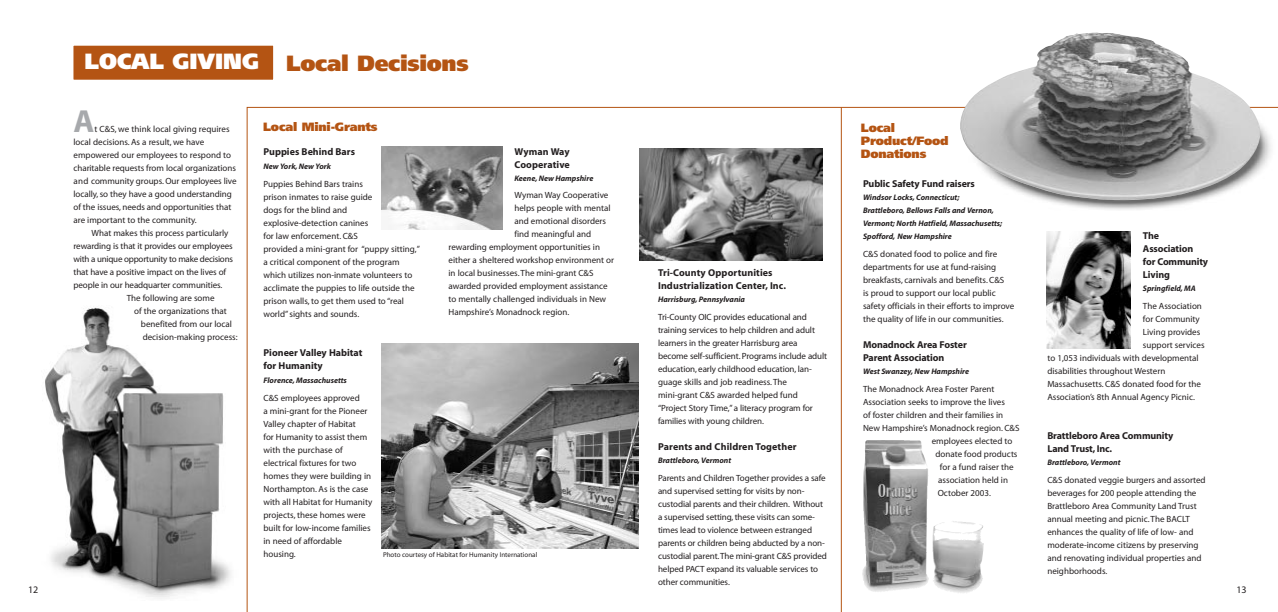
<style>
.page{position:relative;width:1278px;height:612px;background:#fff}
.page>*{position:absolute;margin:0;border:0;box-sizing:border-box;transform-origin:0 0}
.t1{font:700 32px "Myriad";color:#a7a9ac}
.t2{font:900 22px "Frutiger";letter-spacing:-.015em;color:#b45413}
.t3{font:900 12px/13px "Frutiger";letter-spacing:-.015em;color:#b45413}
.t4{font:700 10px/13px "Myriad";letter-spacing:-.01em;color:#231f20}
.t5{font:700 10px/13px "Myriad";letter-spacing:.01em;color:#231f20}
.t6{font:10px "Myriad";color:#231f20}
.t7{font:9px/13px "Myriad";color:#231f20}
.t8{font:9px "Myriad";letter-spacing:-.025em;color:#231f20}
.t9{font:italic 700 8px/13px "Myriad";color:#231f20}
.t10{font:7px "Myriad";color:#231f20}
.s1{color:#fff}
</style>
<div class="page">
<svg style="left:247px;top:107px;width:392px;height:505px"></svg>
<div style="left:73px;top:45px;width:201px;height:35px;background:#b45413"></div>
<div style="left:72px;top:45px;width:202px;height:36px;border:1px solid #fff"></div>
<img style="left:382px;top:344px;width:257px;height:204px">
<img style="left:381px;top:147px;width:121px;height:82px">
<img style="left:45px;top:307px;width:186px;height:292px">
<img style="left:1045px;top:124px;width:226px;height:86px">
<hr style="left:639px;top:107px;width:639px;height:1px;background:#b45413">
<img style="left:1046px;top:232px;width:85px;height:116px">
<img style="left:639px;top:149px;width:183px;height:112px">
<img style="left:960px;top:32px;width:300px;height:168px">
<img style="left:862px;top:440px;width:113px;height:152px">
<hr style="left:841px;top:107px;width:1px;height:505px;background:#b45413">
<h2 class="t2" style="left:84px;top:54px;width:386px"><span class="s1">LOCAL GIVING</span> Local Decisions</h2>
<h1 class="t1" style="left:73px;top:110px;width:22px">A</h1>
<p class="t7" style="left:94px;top:124px;width:137px">t C&amp;S, we think local giving requires</p>
<h3 class="t3" style="left:263px;top:121px;width:116px">Local Mini-Grants</h3>
<p class="t7" style="left:73px;top:137px;width:165px">local decisions. As a result, we have empowered our employees to respond to charitable requests from local organizations and community groups. Our employees live locally, so they have a good understanding of the issues, needs and opportunities that are important to the community.</p>
<p class="t7" style="left:91px;top:228px;width:139px">What makes this process particularly</p>
<p class="t7" style="left:73px;top:241px;width:161px">rewarding is that it provides our employees</p>
<p class="t8" style="left:73px;top:256px;width:161px">with a unique opportunity to make decisions</p>
<p class="t7" style="left:73px;top:267px;width:154px">that have a positive impact on the lives of</p>
<p class="t7" style="left:73px;top:280px;width:150px">people in our headquarter communities.</p>
<p class="t7" style="left:127px;top:293px;width:89px">The following are some</p>
<p class="t7" style="left:134px;top:306px;width:94px">of the organizations that</p>
<p class="t7" style="left:141px;top:319px;width:93px">benefited from our local</p>
<p class="t7" style="left:143px;top:332px;width:96px">decision-making process:</p>
<h3 class="t3" style="left:861px;top:122px;width:89px">Local<br>Product/Food<br>Donations</h3>
<p class="t4" style="left:263px;top:146px;width:93px">Puppies Behind Bars</p>
<p class="t9" style="left:263px;top:160px;width:69px">New York, New York</p>
<p class="t7" style="left:263px;top:178px;width:158px">Puppies Behind Bars trains<br>prison inmates to raise guide<br>dogs for the blind and explosive-detection canines<br>for law enforcement. C&amp;S<br>provided a mini-grant for “puppy sitting,” a critical component of the program which utilizes non-inmate volunteers to acclimate the puppies to life outside the prison walls, to get them used to “real world” sights and sounds.</p>
<p class="t4" style="left:263px;top:347px;width:101px">Pioneer Valley Habitat for Humanity</p>
<p class="t9" style="left:263px;top:374px;width:85px">Florence, Massachusetts</p>
<p class="t7" style="left:263px;top:392px;width:110px">C&amp;S employees approved<br>a mini-grant for the Pioneer<br>Valley chapter of Habitat<br>for Humanity to assist them with the purchase of electrical fixtures for two homes they were building in<br>Northampton. As is the case with all Habitat for Humanity projects, these homes were built for low-income families in need of affordable housing.</p>
<p class="t5" style="left:514px;top:146px;width:57px">Wyman Way<br>Cooperative</p>
<p class="t9" style="left:514px;top:172px;width:80px">Keene, New Hampshire</p>
<p class="t7" style="left:514px;top:189px;width:95px">Wyman Way Cooperative</p>
<p class="t7" style="left:514px;top:202px;width:97px">helps people with mental</p>
<p class="t7" style="left:514px;top:215px;width:93px">and emotional disorders</p>
<p class="t7" style="left:514px;top:228px;width:78px">find meaningful and</p>
<p class="t7" style="left:448px;top:241px;width:153px">rewarding employment opportunities in</p>
<p class="t7" style="left:448px;top:254px;width:167px">either a sheltered workshop environment or</p>
<p class="t7" style="left:448px;top:267px;width:147px">in local businesses. The mini-grant C&amp;S</p>
<p class="t7" style="left:448px;top:280px;width:161px">awarded provided employment assistance</p>
<p class="t7" style="left:448px;top:293px;width:159px">to mentally challenged individuals in New</p>
<p class="t7" style="left:448px;top:306px;width:122px">Hampshire’s Monadnock region.</p>
<p class="t4" style="left:863px;top:178px;width:113px">Public Safety Fund raisers</p>
<p class="t9" style="left:863px;top:191px;width:141px">Windsor Locks, Connecticut; Brattleboro, Bellows Falls and Vernon, Vermont; North Hatfield, Massachusetts; Spofford, New Hampshire</p>
<p class="t7" style="left:863px;top:248px;width:153px">C&amp;S donated food to police and fire departments for use at fund-raising breakfasts, carnivals and benefits. C&amp;S<br>is proud to support our local public safety officials in their efforts to improve the quality of life in our communities.</p>
<p class="t4" style="left:863px;top:339px;width:105px">Monadnock Area Foster<br>Parent Association</p>
<p class="t9" style="left:863px;top:365px;width:108px">West Swanzey, New Hampshire</p>
<p class="t7" style="left:863px;top:383px;width:133px">The Monadnock Area Foster Parent</p>
<p class="t7" style="left:863px;top:396px;width:143px">Association seeks to improve the lives</p>
<p class="t7" style="left:863px;top:409px;width:142px">of foster children and their families in</p>
<p class="t7" style="left:863px;top:422px;width:158px">New Hampshire’s Monadnock region. C&amp;S</p>
<p class="t7" style="left:932px;top:435px;width:82px">employees elected to</p>
<p class="t7" style="left:935px;top:448px;width:84px">donate food products</p>
<p class="t7" style="left:940px;top:461px;width:75px">for a fund raiser the</p>
<p class="t7" style="left:938px;top:474px;width:71px">association held in</p>
<p class="t7" style="left:938px;top:487px;width:55px">October 2003.</p>
<p class="t4" style="left:1143px;top:230px;width:67px">The<br>Association for Community<br>Living</p>
<p class="t9" style="left:1143px;top:282px;width:54px">Springfield, MA</p>
<p class="t7" style="left:1143px;top:300px;width:61px">The Association</p>
<p class="t7" style="left:1143px;top:313px;width:58px">for Community</p>
<p class="t7" style="left:1143px;top:326px;width:59px">Living provides</p>
<p class="t7" style="left:1143px;top:339px;width:63px">support services</p>
<p class="t7" style="left:1047px;top:352px;width:153px">to 1,053 individuals with developmental</p>
<p class="t7" style="left:1047px;top:365px;width:119px">disabilities throughout Western</p>
<p class="t7" style="left:1047px;top:378px;width:155px">Massachusetts. C&amp;S donated food for the</p>
<p class="t7" style="left:1047px;top:391px;width:149px">Association’s 8th Annual Agency Picnic.</p>
<p class="t4" style="left:1047px;top:430px;width:128px">Brattleboro Area Community<br>Land Trust, Inc.</p>
<p class="t9" style="left:1047px;top:456px;width:75px">Brattleboro, Vermont</p>
<p class="t7" style="left:1047px;top:474px;width:160px">C&amp;S donated veggie burgers and assorted beverages for 200 people attending the Brattleboro Area Community Land Trust annual meeting and picnic. The BACLT enhances the quality of life of low- and moderate-income citizens by preserving and renovating individual properties and neighborhoods.</p>
<p class="t5" style="left:658px;top:267px;width:129px">Tri-County Opportunities<br>Industrialization Center, Inc.</p>
<p class="t9" style="left:658px;top:294px;width:89px">Harrisburg, Pennsylvania</p>
<p class="t7" style="left:658px;top:312px;width:171px">Tri-County OIC provides educational and training services to help children and adult learners in the greater Harrisburg area become self-sufficient. Programs include adult education, early childhood education, lan&shy;guage skills and job readiness. The mini-grant C&amp;S awarded helped fund “Project Story Time,” a literacy program for families with young children.</p>
<p class="t5" style="left:658px;top:441px;width:140px">Parents and Children Together</p>
<p class="t9" style="left:658px;top:455px;width:75px">Brattleboro, Vermont</p>
<p class="t7" style="left:658px;top:473px;width:170px">Parents and Children Together provides a safe and supervised setting for visits by non&shy;custodial parents and their children. Without a supervised setting, these visits can some&shy;times lead to violence between estranged parents or children being abducted by a non&shy;custodial parent.The mini-grant C&amp;S provided helped PACT expand its valuable services to other communities.</p>
<p class="t10" style="left:383px;top:552px;width:156px">Photo courtesy of Habitat for Humanity International</p>
<p class="t6" style="left:28px;top:586px;width:12px">12</p>
<p class="t6" style="left:1236px;top:586px;width:12px">13</p>
</div>
